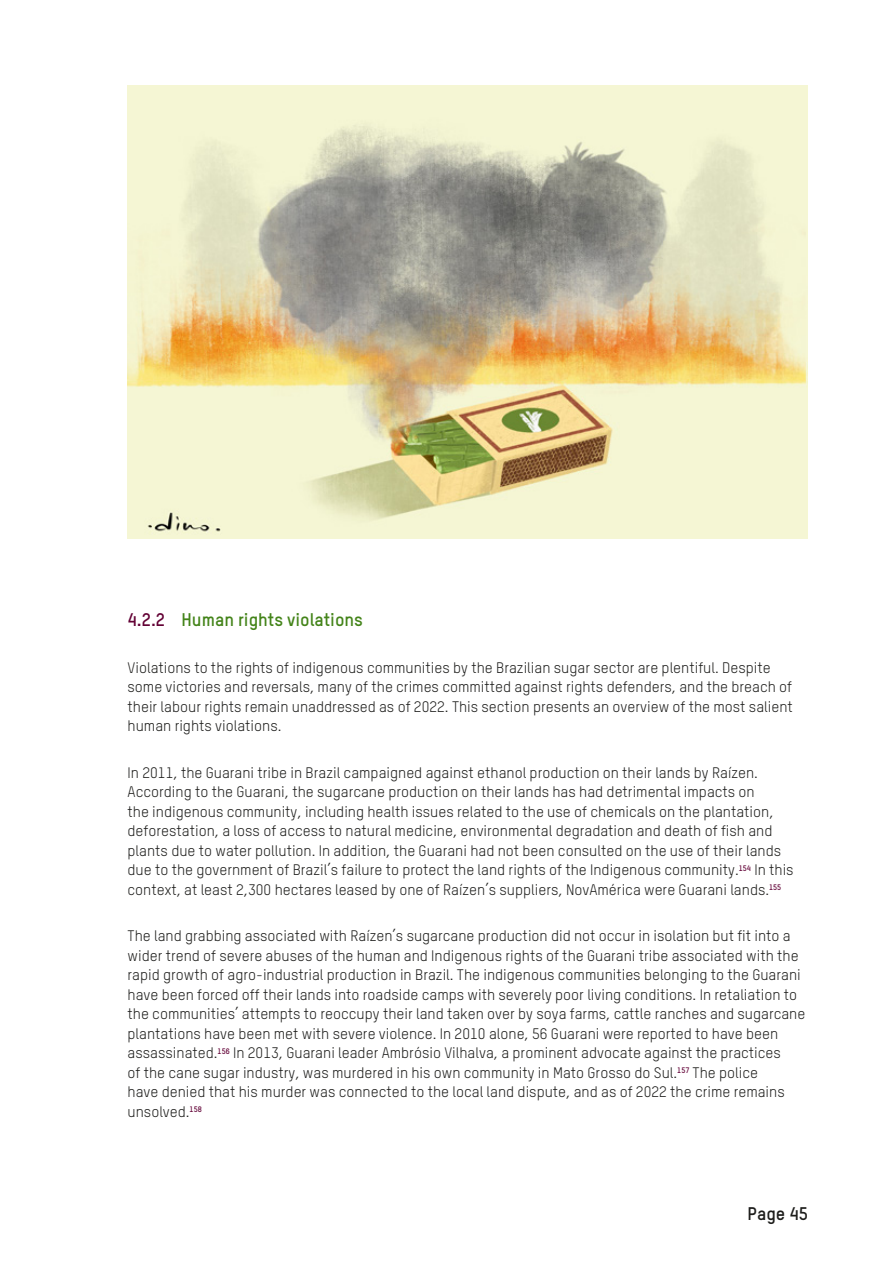
<style>
.page{position:relative;width:893px;height:1263px;background:#fff}
.page>*{position:absolute;margin:0;border:0;box-sizing:border-box;transform-origin:0 0}
.t1{font:700 18px "TSTAR";color:#44841a}
.t2{font:700 18px "TSTAR";color:#1d1d1b}
.t3{font:15px/19.5px "TSTAR";color:#1d1d1b}
.s1{color:#630235}
</style>
<div class="page">
<img style="left:128px;top:85px;width:680px;height:454px">
<p class="t1" style="left:128px;top:608px;width:237px"><span class="s1">4.2.2</span> Human rights violations</p>
<p class="t3" style="left:128px;top:657px;width:667px">Violations to the rights of indigenous communities by the Brazilian sugar sector are plentiful. Despite some victories and reversals, many of the crimes committed against rights defenders, and the breach of their labour rights remain unaddressed as of 2022. This section presents an overview of the most salient human rights violations.</p>
<p class="t3" style="left:128px;top:762px;width:668px">In 2011, the Guarani tribe in Brazil campaigned against ethanol production on their lands by Raízen.<br>According to the Guarani, the sugarcane production on their lands has had detrimental impacts on<br>the indigenous community, including health issues related to the use of chemicals on the plantation, deforestation, a loss of access to natural medicine, environmental degradation and death of fish and plants due to water pollution. In addition, the Guarani had not been consulted on the use of their lands due to the government of Brazil’s failure to protect the land rights of the Indigenous community.<sup>154</sup> In this context, at least 2,300 hectares leased by one of Raízen’s suppliers, NovAmérica were Guarani lands.<sup>155</sup></p>
<p class="t3" style="left:128px;top:926px;width:679px">The land grabbing associated with Raízen’s sugarcane production did not occur in isolation but fit into a wider trend of severe abuses of the human and Indigenous rights of the Guarani tribe associated with the rapid growth of agro-industrial production in Brazil. The indigenous communities belonging to the Guarani have been forced off their lands into roadside camps with severely poor living conditions. In retaliation to the communities’ attempts to reoccupy their land taken over by soya farms, cattle ranches and sugarcane plantations have been met with severe violence. In 2010 alone, 56 Guarani were reported to have been assassinated.<sup>156</sup> In 2013, Guarani leader Ambrósio Vilhalva, a prominent advocate against the practices<br>of the cane sugar industry, was murdered in his own community in Mato Grosso do Sul.<sup>157</sup> The police<br>have denied that his murder was connected to the local land dispute, and as of 2022 the crime remains unsolved.<sup>158</sup></p>
<p class="t2" style="left:747px;top:1202px;width:62px">Page 45</p>
</div>
